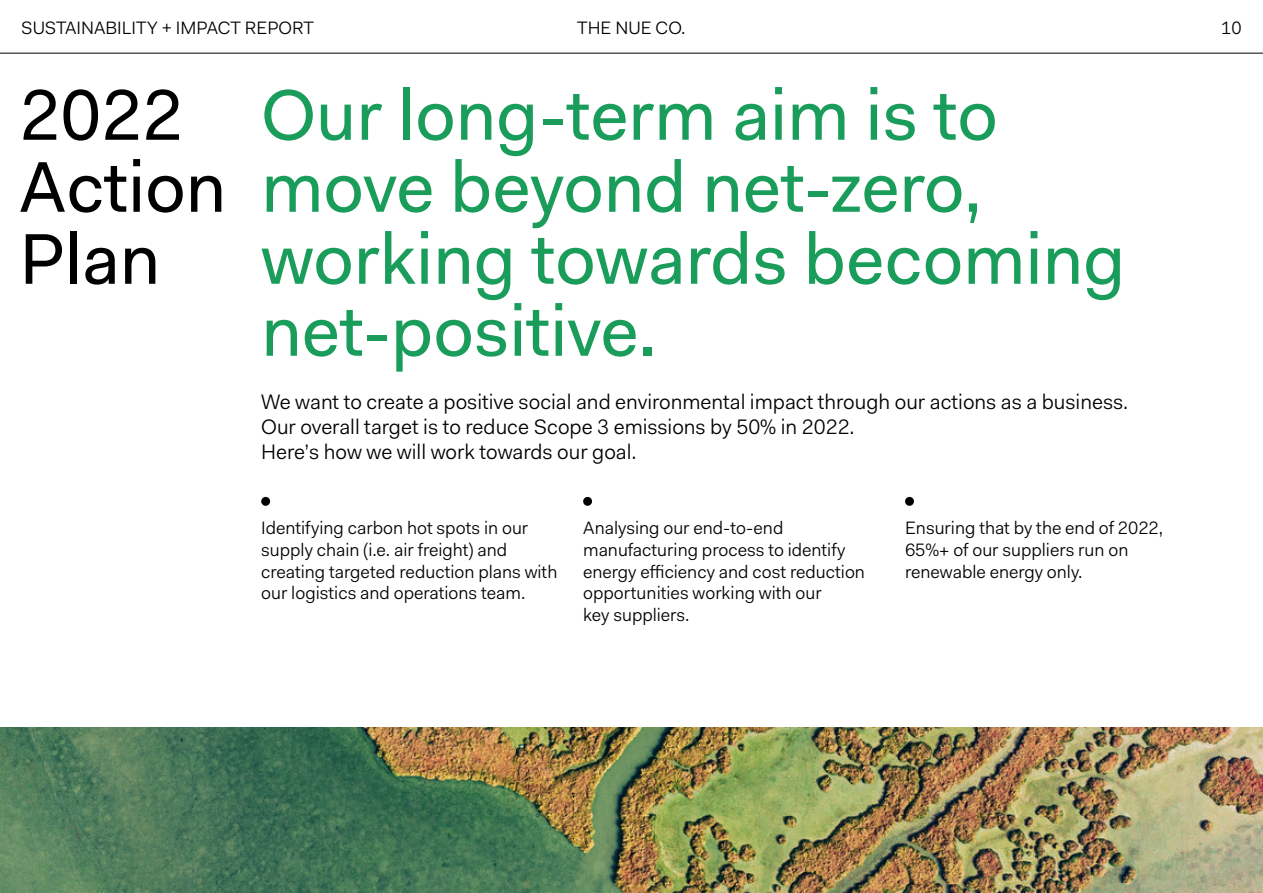
<style>
.page{position:relative;width:1263px;height:893px;background:#fff}
.page>*{position:absolute;margin:0;border:0;box-sizing:border-box;transform-origin:0 0}
.t1{font:72px/72px "Fakt Pro";color:#1a9c5b}
.t2{font:72px/72px "Fakt Pro";color:#000001}
.t3{font:21px/25.2px "Fakt Pro Blond";color:#000001}
.t4{font:18px/21.6px "Fakt Pro Blond";color:#000001}
</style>
<div class="page">
<hr style="left:0;top:53px;width:1263px;height:1px;background:#000001">
<div style="left:261px;top:497px;width:9px;height:9px;background:#000001;border-radius:50%"></div>
<div style="left:583px;top:497px;width:9px;height:9px;background:#000001;border-radius:50%"></div>
<div style="left:905px;top:497px;width:9px;height:9px;background:#000001;border-radius:50%"></div>
<img style="left:0;top:727px;width:1263px;height:166px">
<p class="t4" style="left:21px;top:17px;width:294px">SUSTAINABILITY + IMPACT REPORT</p>
<p class="t4" style="left:577px;top:17px;width:110px">THE NUE CO.</p>
<p class="t4" style="left:1221px;top:17px;width:22px">10</p>
<h1 class="t2" style="left:19px;top:79px;width:208px">2022<br>Action<br>Plan</h1>
<h1 class="t1" style="left:261px;top:79px;width:865px">Our long-term aim is to move beyond net-zero, working towards becoming net-positive.</h1>
<p class="t3" style="left:261px;top:389px;width:869px">We want to create a positive social and environmental impact through our actions as a business.<br>Our overall target is to reduce Scope 3 emissions by 50% in 2022.<br>Here’s how we will work towards our goal.</p>
<p class="t4" style="left:261px;top:517px;width:298px">Identifying carbon hot spots in our supply chain (i.e. air freight) and creating targeted reduction plans with our logistics and operations team.</p>
<p class="t4" style="left:583px;top:517px;width:283px">Analysing our end-to-end manufacturing process to identify energy efficiency and cost reduction opportunities working with our<br>key suppliers.</p>
<p class="t4" style="left:905px;top:517px;width:260px">Ensuring that by the end of 2022,<br>65%+ of our suppliers run on renewable energy only.</p>
</div>
